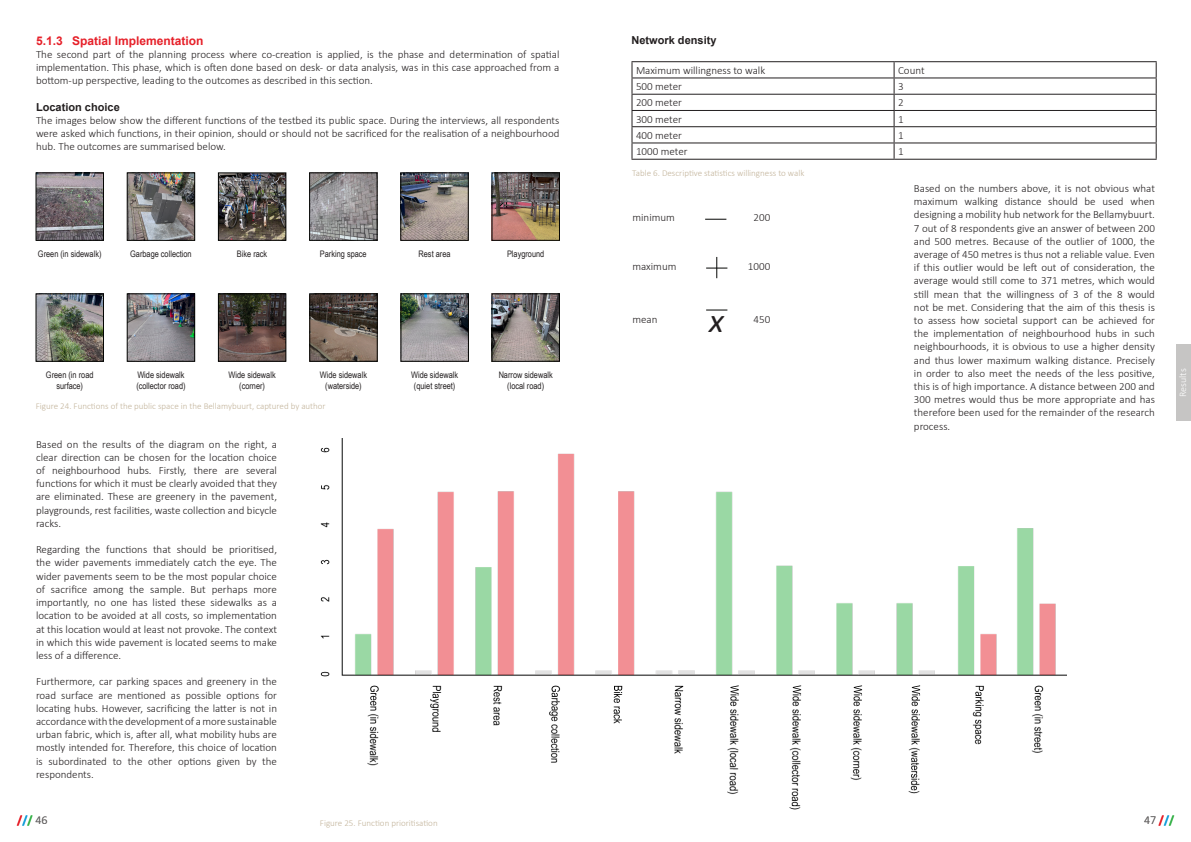
<style>
.page{position:relative;width:1191px;height:842px;background:#fff}
.page>*{position:absolute;margin:0;border:0;box-sizing:border-box;transform-origin:0 0}
.t1{font:italic 34px "Calibri";color:#231f20}
.t2{font:700 12px "Arial";color:#e62029}
.t3{font:300 12px "Calibri";color:#666464}
.t4{font:300 11px/13.2px "Calibri";color:#231f20;text-align:justify}
.Figure_or_category_t{font:700 11px "Arial";color:#231f20}
.t5{font:300 10px "Calibri";color:#fff}
.Maps___figures{font:9px/10.8px "Arial Narrow";color:#231f20;text-align:center}
.t6{font:300 9px "Calibri";color:#c3b49b}
.s1{font-weight:700;color:#e62029}
.s2{font-weight:700;color:#169ed9}
.s3{font-weight:700;color:#38b24a}
</style>
<div class="page">
<div style="left:1176px;top:344px;width:15px;height:77px;background:#c6c5c4"></div>
<img style="left:38px;top:175px;width:64px;height:64px">
<div style="left:36px;top:173px;width:68px;height:68px;border:1px solid #040503"></div>
<img style="left:129px;top:175px;width:64px;height:64px">
<div style="left:127px;top:173px;width:68px;height:68px;border:1px solid #040503"></div>
<img style="left:220px;top:175px;width:64px;height:64px">
<div style="left:218px;top:173px;width:68px;height:68px;border:1px solid #040503"></div>
<img style="left:311px;top:175px;width:64px;height:64px">
<div style="left:309px;top:173px;width:68px;height:68px;border:1px solid #040503"></div>
<img style="left:402px;top:175px;width:64px;height:64px">
<div style="left:400px;top:173px;width:68px;height:68px;border:1px solid #040503"></div>
<img style="left:494px;top:175px;width:64px;height:64px">
<div style="left:492px;top:173px;width:68px;height:68px;border:1px solid #040503"></div>
<img style="left:38px;top:296px;width:64px;height:64px">
<div style="left:36px;top:294px;width:68px;height:68px;border:1px solid #040503"></div>
<img style="left:129px;top:296px;width:64px;height:64px">
<div style="left:127px;top:294px;width:68px;height:68px;border:1px solid #040503"></div>
<img style="left:220px;top:296px;width:64px;height:64px">
<div style="left:218px;top:294px;width:68px;height:68px;border:1px solid #040503"></div>
<img style="left:494px;top:296px;width:64px;height:64px">
<div style="left:492px;top:294px;width:68px;height:68px;border:1px solid #040503"></div>
<img style="left:311px;top:296px;width:64px;height:64px">
<div style="left:309px;top:294px;width:68px;height:68px;border:1px solid #040503"></div>
<img style="left:403px;top:296px;width:64px;height:64px">
<div style="left:401px;top:294px;width:68px;height:68px;border:1px solid #040503"></div>
<hr style="left:631px;top:61px;width:263px;height:1px;background:#231f20">
<hr style="left:894px;top:61px;width:262px;height:1px;background:#231f20">
<hr style="left:631px;top:77px;width:263px;height:1px;background:#231f20">
<hr style="left:894px;top:77px;width:262px;height:1px;background:#231f20">
<hr style="left:631px;top:94px;width:263px;height:1px;background:#231f20">
<hr style="left:894px;top:94px;width:262px;height:1px;background:#231f20">
<hr style="left:631px;top:110px;width:263px;height:1px;background:#231f20">
<hr style="left:894px;top:110px;width:262px;height:1px;background:#231f20">
<hr style="left:631px;top:126px;width:263px;height:1px;background:#231f20">
<hr style="left:894px;top:126px;width:262px;height:1px;background:#231f20">
<hr style="left:631px;top:142px;width:263px;height:1px;background:#231f20">
<svg style="left:631px;top:62px;width:1px;height:97px"></svg>
<hr style="left:894px;top:142px;width:262px;height:1px;background:#231f20">
<svg style="left:893px;top:62px;width:1px;height:97px"></svg>
<svg style="left:1155px;top:62px;width:1px;height:97px"></svg>
<hr style="left:631px;top:159px;width:263px;height:1px;background:#231f20">
<hr style="left:894px;top:159px;width:262px;height:1px;background:#231f20">
<svg style="left:705px;top:219px;width:21px;height:1px"></svg>
<svg style="left:706px;top:257px;width:21px;height:21px"></svg>
<svg style="left:706px;top:309px;width:21px;height:1px"></svg>
<img style="left:320px;top:439px;width:746px;height:371px">
<p class="t2" style="left:36px;top:32px;width:169px">5.1.3 Spatial Implementation</p>
<p class="t4" style="left:36px;top:48px;width:525px">The second part of the planning process where co-creation is applied, is the phase and determination of spatial implementation. This phase, which is often done based on desk- or data analysis, was in this case approached from a bottom-up perspective, leading to the outcomes as described in this section.</p>
<p class="Figure_or_category_t" style="left:36px;top:99px;width:85px">Location choice</p>
<p class="t4" style="left:36px;top:114px;width:525px">The images below show the different functions of the testbed its public space. During the interviews, all respondents were asked which functions, in their opinion, should or should not be sacrificed for the realisation of a neighbourhood hub. The outcomes are summarised below.</p>
<p class="Maps___figures" style="left:38px;top:248px;width:65px">Green (in sidewalk)</p>
<p class="Maps___figures" style="left:130px;top:248px;width:63px">Garbage collection</p>
<p class="Maps___figures" style="left:237px;top:248px;width:32px">Bike rack</p>
<p class="Maps___figures" style="left:320px;top:248px;width:48px">Parking space</p>
<p class="Maps___figures" style="left:418px;top:248px;width:33px">Rest area</p>
<p class="Maps___figures" style="left:507px;top:248px;width:39px">Playground</p>
<p class="Maps___figures" style="left:46px;top:369px;width:49px">Green (in road surface)</p>
<p class="Maps___figures" style="left:136px;top:369px;width:51px;text-align:left">Wide sidewalk (collector road)</p>
<p class="Maps___figures" style="left:228px;top:369px;width:49px">Wide sidewalk (corner)</p>
<p class="Maps___figures" style="left:498px;top:369px;width:56px">Narrow sidewalk (local road)</p>
<p class="Maps___figures" style="left:320px;top:369px;width:49px">Wide sidewalk (waterside)</p>
<p class="Maps___figures" style="left:411px;top:369px;width:49px">Wide sidewalk (quiet street)</p>
<p class="t6" style="left:36px;top:401px;width:291px">Figure 24. Functions of the public space in the Bellamybuurt, captured by author</p>
<p class="t4" style="left:36px;top:437px;width:242px">Based on the results of the diagram on the right, a clear direction can be chosen for the location choice of neighbourhood hubs. Firstly, there are several functions for which it must be clearly avoided that they are eliminated. These are greenery in the pavement, playgrounds, rest facilities, waste collection and bicycle racks.</p>
<p class="t4" style="left:36px;top:543px;width:242px">Regarding the functions that should be prioritised, the wider pavements immediately catch the eye. The wider pavements seem to be the most popular choice of sacrifice among the sample. But perhaps more importantly, no one has listed these sidewalks as a location to be avoided at all costs, so implementation at this location would at least not provoke. The context in which this wide pavement is located seems to make less of a difference.</p>
<p class="t4" style="left:36px;top:675px;width:242px">Furthermore, car parking spaces and greenery in the road surface are mentioned as possible options for locating hubs. However, sacrificing the latter is not in accordance with the development of a more sustainable urban fabric, which is, after all, what mobility hubs are mostly intended for. Therefore, this choice of location is subordinated to the other options given by the respondents.</p>
<p class="Figure_or_category_t" style="left:631px;top:32px;width:86px">Network density</p>
<p class="t4" style="left:636px;top:64px;width:131px">Maximum willingness to walk</p>
<p class="t4" style="left:898px;top:64px;width:28px">Count</p>
<p class="t4" style="left:636px;top:80px;width:48px">500 meter</p>
<p class="t4" style="left:898px;top:80px;width:7px">3</p>
<p class="t4" style="left:636px;top:96px;width:48px">200 meter</p>
<p class="t4" style="left:898px;top:96px;width:7px">2</p>
<p class="t4" style="left:636px;top:112px;width:48px">300 meter</p>
<p class="t4" style="left:898px;top:112px;width:7px">1</p>
<p class="t4" style="left:636px;top:129px;width:48px">400 meter</p>
<p class="t4" style="left:898px;top:129px;width:7px">1</p>
<p class="t4" style="left:636px;top:145px;width:53px">1000 meter</p>
<p class="t4" style="left:898px;top:145px;width:7px">1</p>
<p class="t6" style="left:632px;top:167px;width:174px">Table 6. Descriptive statistics willingness to walk</p>
<p class="t4" style="left:632px;top:211px;width:44px">minimum</p>
<p class="t4" style="left:753px;top:211px;width:18px">200</p>
<p class="t4" style="left:632px;top:259px;width:45px">maximum</p>
<p class="t4" style="left:748px;top:259px;width:24px">1000</p>
<p class="t4" style="left:632px;top:313px;width:27px">mean</p>
<p class="t4" style="left:753px;top:313px;width:18px">450</p>
<p class="t1" style="left:709px;top:297px;width:16px">x</p>
<p class="t4" style="left:914px;top:182px;width:242px">Based on the numbers above, it is not obvious what maximum walking distance should be used when designing a mobility hub network for the Bellamybuurt.<br>7 out of 8 respondents give an answer of between 200 and 500 metres. Because of the outlier of 1000, the average of 450 metres is thus not a reliable value. Even if this outlier would be left out of consideration, the average would still come to 371 metres, which would still mean that the willingness of 3 of the 8 would not be met. Considering that the aim of this thesis is to assess how societal support can be achieved for the implementation of neighbourhood hubs in such neighbourhoods, it is obvious to use a higher density and thus lower maximum walking distance. Precisely in order to also meet the needs of the less positive, this is of high importance. A distance between 200 and 300 metres would thus be more appropriate and has therefore been used for the remainder of the research process.</p>
<p class="t5" style="left:1176px;top:397px;width:30px;rotate:-90deg">Results</p>
<p class="t3" style="left:17px;top:812px;width:32px"><span class="s1">/</span><span class="s2">/</span><span class="s3">/</span> 46</p>
<p class="t3" style="left:1144px;top:813px;width:32px">47 <span class="s1">/</span><span class="s2">/</span><span class="s3">/</span></p>
<p class="t6" style="left:320px;top:817px;width:119px">Figure 25. Function prioritisation</p>
</div>
